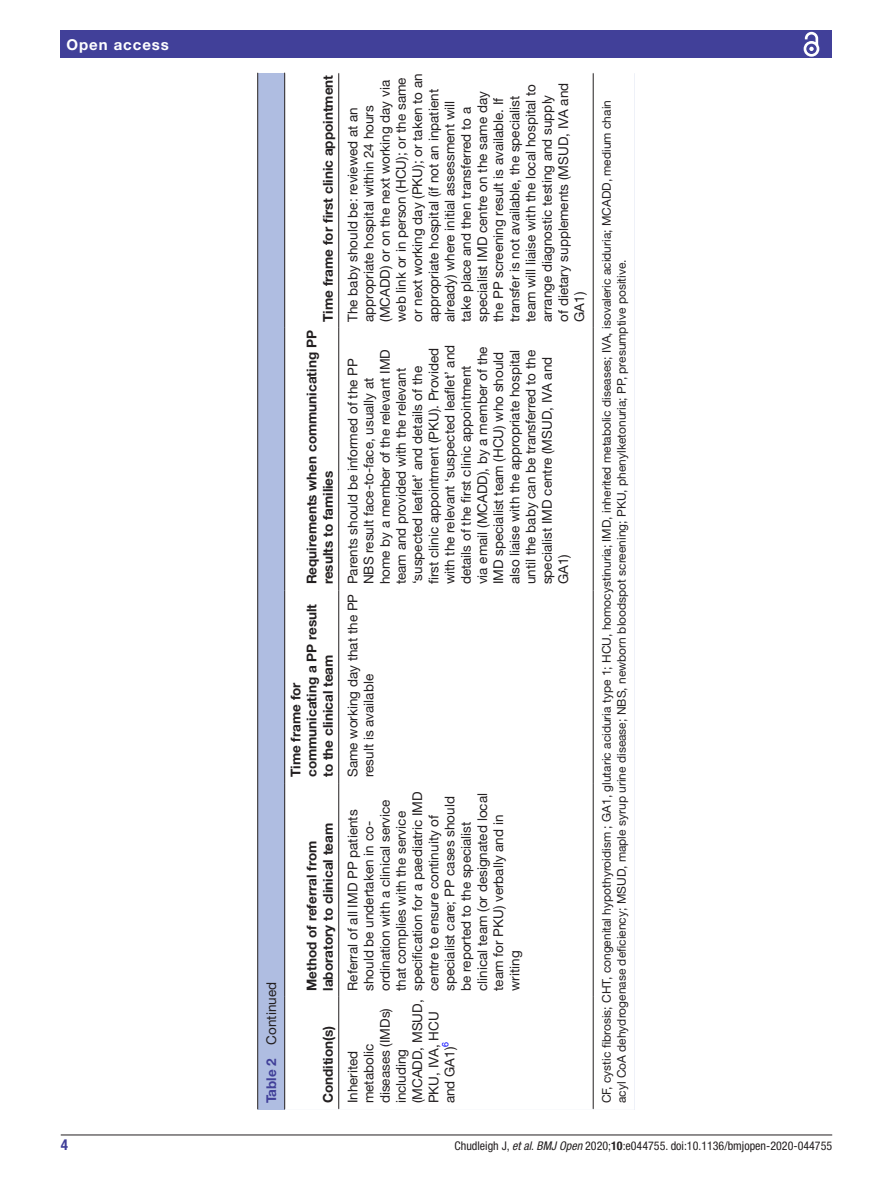
<style>
.page{position:relative;width:893px;height:1191px;background:#fff}
.page>*{position:absolute;margin:0;border:0;box-sizing:border-box;transform-origin:0 0}
.t1{font:700 15px "Helvetica Neue LT Std";letter-spacing:.065em;color:#fff}
.t2{font:700 condensed 15px "Helvetica Neue LT Std";color:#414099}
.t3{font:13.5px/16.2px "Helvetica Neue LT Std";color:#231f20}
.t4{font:700 13.5px/16.2px "Helvetica Neue LT Std";color:#231f20}
.t5{font:700 13.5px "Helvetica Neue LT Std";color:#414099}
.t6{font:12px/15px "Helvetica Neue LT Std";color:#231f20}
.t7{font:condensed 12px "Helvetica Neue LT Std";color:#231f20}
.s1{font-style:italic}
.s2{font-weight:700}
</style>
<div class="page">
<hr style="left:61px;top:1134px;width:771px;height:1px;background:#231f20">
<div style="left:61px;top:31px;width:771px;height:27px;background:#414099"></div>
<svg style="left:803px;top:31px;width:17px;height:26px"></svg>
<div style="left:276px;top:73px;width:359px;height:1036px;background:#afbde1"></div>
<div style="left:285px;top:73px;width:350px;height:1036px;background:#fff"></div>
<hr style="left:284px;top:996px;width:1px;height:113px;background:#231f20">
<hr style="left:338px;top:996px;width:1px;height:113px;background:#231f20">
<hr style="left:284px;top:783px;width:1px;height:213px;background:#231f20">
<hr style="left:338px;top:783px;width:1px;height:213px;background:#231f20">
<hr style="left:284px;top:590px;width:1px;height:193px;background:#231f20">
<hr style="left:338px;top:590px;width:1px;height:193px;background:#231f20">
<hr style="left:284px;top:328px;width:1px;height:262px;background:#231f20">
<hr style="left:338px;top:328px;width:1px;height:262px;background:#231f20">
<hr style="left:284px;top:73px;width:1px;height:255px;background:#231f20">
<hr style="left:338px;top:73px;width:1px;height:255px;background:#231f20">
<hr style="left:593px;top:783px;width:1px;height:213px;background:#231f20">
<hr style="left:593px;top:590px;width:1px;height:193px;background:#231f20">
<hr style="left:593px;top:328px;width:1px;height:262px;background:#231f20">
<hr style="left:593px;top:73px;width:1px;height:255px;background:#231f20">
<hr style="left:593px;top:996px;width:1px;height:113px;background:#231f20">
<hr style="left:625px;top:73px;width:1px;height:1030px;background:#fff">
<div style="left:258px;top:73px;width:18px;height:1036px;background:#afbde1"></div>
<hr style="left:257px;top:73px;width:1px;height:1036px;background:#231f20">
<p class="t1" style="left:66px;top:35px;width:104px">Open access</p>
<p class="t3" style="left:263px;top:1044px;width:64px;rotate:-90deg">Continued</p>
<p class="t5" style="left:263px;top:1103px;width:47px;rotate:-90deg">Table 2</p>
<p class="t4" style="left:320px;top:322px;width:248px;rotate:-90deg">Time frame for first clinic appointment</p>
<p class="t4" style="left:303px;top:584px;width:255px;rotate:-90deg">Requirements when communicating PP results to families</p>
<p class="t4" style="left:287px;top:777px;width:175px;rotate:-90deg">Time frame for communicating a PP result to the clinical team</p>
<p class="t4" style="left:303px;top:990px;width:169px;rotate:-90deg">Method of referral from laboratory to clinical team</p>
<p class="t4" style="left:320px;top:1103px;width:79px;rotate:-90deg">Condition(s)</p>
<p class="t3" style="left:344px;top:322px;width:250px;rotate:-90deg">The baby should be: reviewed at an appropriate hospital within 24 hours (MCADD) or on the next working day via web link or in person (HCU); or the same or next working day (PKU); or taken to an appropriate hospital (if not an inpatient already) where initial assessment will take place and then transferred to a specialist IMD centre on the same day the PP screening result is available. If transfer is not available, the specialist team will liaise with the local hospital to arrange diagnostic testing and supply<br>of dietary supplements (MSUD, IVA and GA1)</p>
<p class="t3" style="left:344px;top:584px;width:241px;rotate:-90deg">Parents should be informed of the PP NBS result face-to-face, usually at home by a member of the relevant IMD team and provided with the relevant ‘suspected leaflet’ and details of the first clinic appointment (PKU). Provided with the relevant ‘suspected leaflet’ and details of the first clinic appointment<br>via email (MCADD), by a member of the IMD specialist team (HCU) who should also liaise with the appropriate hospital until the baby can be transferred to the specialist IMD centre (MSUD, IVA and GA1)</p>
<p class="t3" style="left:344px;top:777px;width:185px;rotate:-90deg">Same working day that the PP result is available</p>
<p class="t3" style="left:344px;top:990px;width:201px;rotate:-90deg">Referral of all IMD PP patients should be undertaken in co&shy;ordination with a clinical service that complies with the service specification for a paediatric IMD centre to ensure continuity of specialist care; PP cases should be reported to the specialist clinical team (or designated local team for PKU) verbally and in writing</p>
<p class="t3" style="left:344px;top:1103px;width:105px;rotate:-90deg">Inherited metabolic diseases (IMDs) including (MCADD, MSUD,<br>PKU, IVA, HCU and GA1)<sup>6</sup></p>
<p class="t6" style="left:599px;top:1103px;width:1004px;rotate:-90deg">CF, cystic fibrosis; CHT, congenital hypothyroidism ; GA1, glutaric aciduria type 1; HCU, homocystinuria; IMD, inherited metabolic diseases; IVA, isovaleric aciduria; MCADD, medium chain acyl CoA dehydrogenase deficiency; MSUD, maple syrup urine disease; NBS, newborn bloodspot screening; PKU, phenylketonuria; PP, presumptive positive.</p>
<p class="t2" style="left:61px;top:1135px;width:9px">4</p>
<p class="t7" style="left:455px;top:1138px;width:379px">Chudleigh J, <span class="s1">et al</span>. <span class="s1">BMJ Open</span> 2020;<span class="s2">10</span>:e044755. doi:10.1136/bmjopen-2020-044755</p>
</div>
